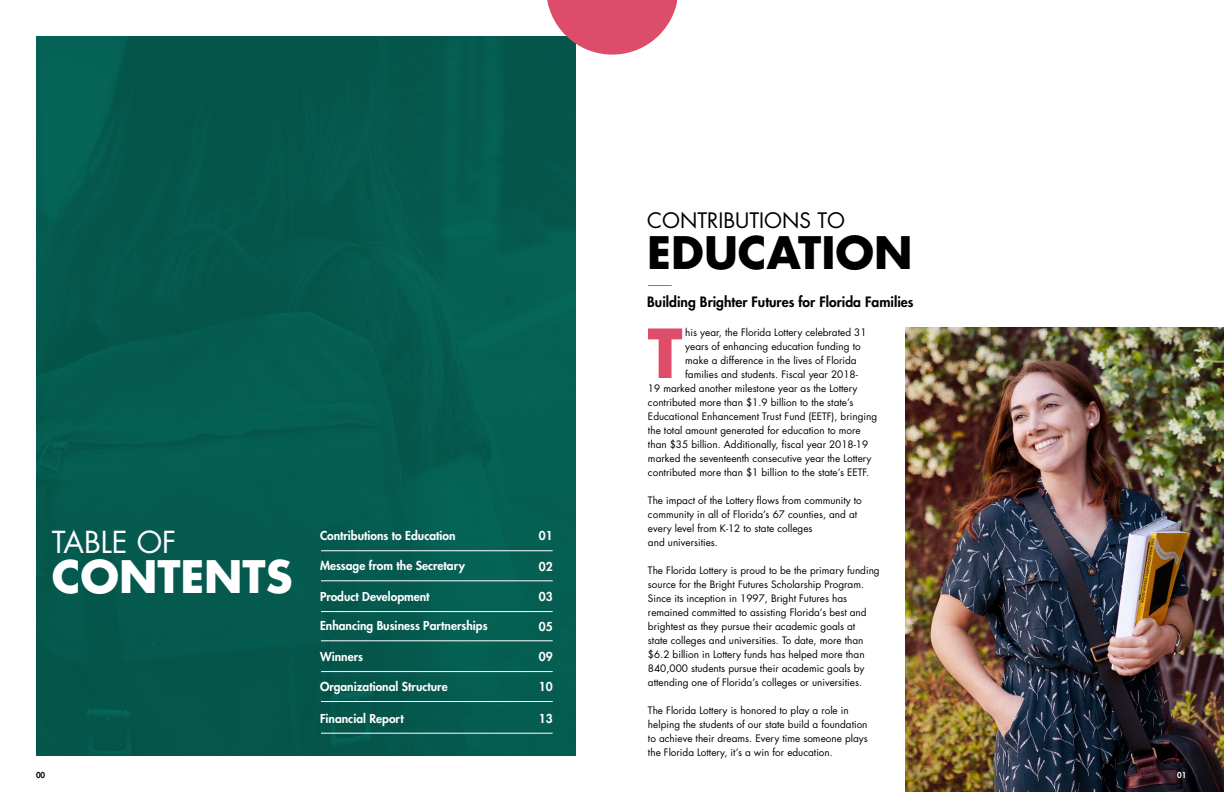
<style>
.page{position:relative;width:1224px;height:792px;background:#fff}
.page>*{position:absolute;margin:0;border:0;box-sizing:border-box;transform-origin:0 0}
.t1{font:700 65.7px "Futura Std";color:#dd4d6a}
.t2{font:700 43.6px "Futura Std";color:#000}
.t3{font:700 43.6px "Futura Std";letter-spacing:-.005em;color:#fff}
.t4{font:29.5px "Futura Std";color:#fff}
.t5{font:20.8px "Futura Std";color:#000}
.t6{font:800 13.9px "Futura Std";color:#000}
.t7{font:800 12px "Futura Std";color:#fff}
.t8{font:10px/14px "Futura Std";color:#000}
.t9{font:800 8px "Futura Std";color:#000}
.t10{font:800 8px "Futura Std";color:#fff}
</style>
<div class="page">
<div style="left:36px;top:36px;width:540px;height:720px;background:#055a4e"></div>
<hr style="left:321px;top:551px;width:232px;height:1px;background:#fff">
<hr style="left:321px;top:581px;width:232px;height:1px;background:#fff">
<hr style="left:321px;top:611px;width:232px;height:1px;background:#fff">
<hr style="left:321px;top:641px;width:232px;height:1px;background:#fff">
<hr style="left:321px;top:671px;width:232px;height:1px;background:#fff">
<hr style="left:321px;top:701px;width:232px;height:1px;background:#fff">
<hr style="left:321px;top:733px;width:232px;height:1px;background:#fff">
<svg style="left:547px;top:0;width:130px;height:55px"></svg>
<svg style="left:648px;top:285px;width:24px;height:1px"></svg>
<img style="left:906px;top:328px;width:318px;height:464px">
<h3 class="t4" style="left:52px;top:524px;width:126px">TABLE OF</h3>
<h2 class="t3" style="left:52px;top:548px;width:242px">CONTENTS</h2>
<p class="t9" style="left:36px;top:770px;width:11px">00</p>
<p class="t7" style="left:320px;top:528px;width:137px">Contributions to Education</p>
<p class="t7" style="left:320px;top:558px;width:147px">Message from the Secretary</p>
<p class="t7" style="left:320px;top:589px;width:111px">Product Development</p>
<p class="t7" style="left:320px;top:618px;width:169px">Enhancing Business Partnerships</p>
<p class="t7" style="left:320px;top:649px;width:45px">Winners</p>
<p class="t7" style="left:320px;top:679px;width:129px">Organizational Structure</p>
<p class="t7" style="left:320px;top:711px;width:85px">Financial Report</p>
<p class="t7" style="left:539px;top:528px;width:15px">01</p>
<p class="t7" style="left:539px;top:558px;width:15px">02</p>
<p class="t7" style="left:539px;top:589px;width:15px">03</p>
<p class="t7" style="left:539px;top:618px;width:15px">05</p>
<p class="t7" style="left:539px;top:649px;width:15px">09</p>
<p class="t7" style="left:539px;top:679px;width:15px">10</p>
<p class="t7" style="left:539px;top:711px;width:15px">13</p>
<h3 class="t5" style="left:647px;top:207px;width:199px">CONTRIBUTIONS TO</h3>
<h2 class="t2" style="left:647px;top:224px;width:267px">EDUCATION</h2>
<h3 class="t6" style="left:647px;top:293px;width:268px">Building Brighter Futures for Florida Families</h3>
<h1 class="t1" style="left:648px;top:310px;width:37px">T</h1>
<p class="t8" style="left:685px;top:325px;width:183px">his year, the Florida Lottery celebrated 31</p>
<p class="t8" style="left:685px;top:339px;width:177px">years of enhancing education funding to</p>
<p class="t8" style="left:685px;top:353px;width:173px">make a difference in the lives of Florida</p>
<p class="t8" style="left:685px;top:367px;width:174px">families and students. Fiscal year 2018-</p>
<p class="t8" style="left:648px;top:381px;width:211px">19 marked another milestone year as the Lottery</p>
<p class="t8" style="left:648px;top:395px;width:207px">contributed more than $1.9 billion to the state’s</p>
<p class="t8" style="left:648px;top:409px;width:231px">Educational Enhancement Trust Fund (EETF), bringing</p>
<p class="t8" style="left:648px;top:423px;width:214px">the total amount generated for education to more</p>
<p class="t8" style="left:648px;top:437px;width:222px">than $35 billion. Additionally, fiscal year 2018-19</p>
<p class="t8" style="left:648px;top:451px;width:225px">marked the seventeenth consecutive year the Lottery</p>
<p class="t8" style="left:648px;top:465px;width:223px">contributed more than $1 billion to the state’s EETF.</p>
<p class="t8" style="left:648px;top:493px;width:215px">The impact of the Lottery flows from community to community in all of Florida’s 67 counties, and at every level from K-12 to state colleges<br>and universities.</p>
<p class="t8" style="left:648px;top:563px;width:233px">The Florida Lottery is proud to be the primary funding source for the Bright Futures Scholarship Program.<br>Since its inception in 1997, Bright Futures has remained committed to assisting Florida’s best and brightest as they pursue their academic goals at<br>state colleges and universities. To date, more than $6.2 billion in Lottery funds has helped more than 840,000 students pursue their academic goals by attending one of Florida’s colleges or universities.</p>
<p class="t8" style="left:648px;top:703px;width:221px">The Florida Lottery is honored to play a role in helping the students of our state build a foundation to achieve their dreams. Every time someone plays the Florida Lottery, it’s a win for education.</p>
<p class="t10" style="left:1177px;top:770px;width:11px">01</p>
</div>
